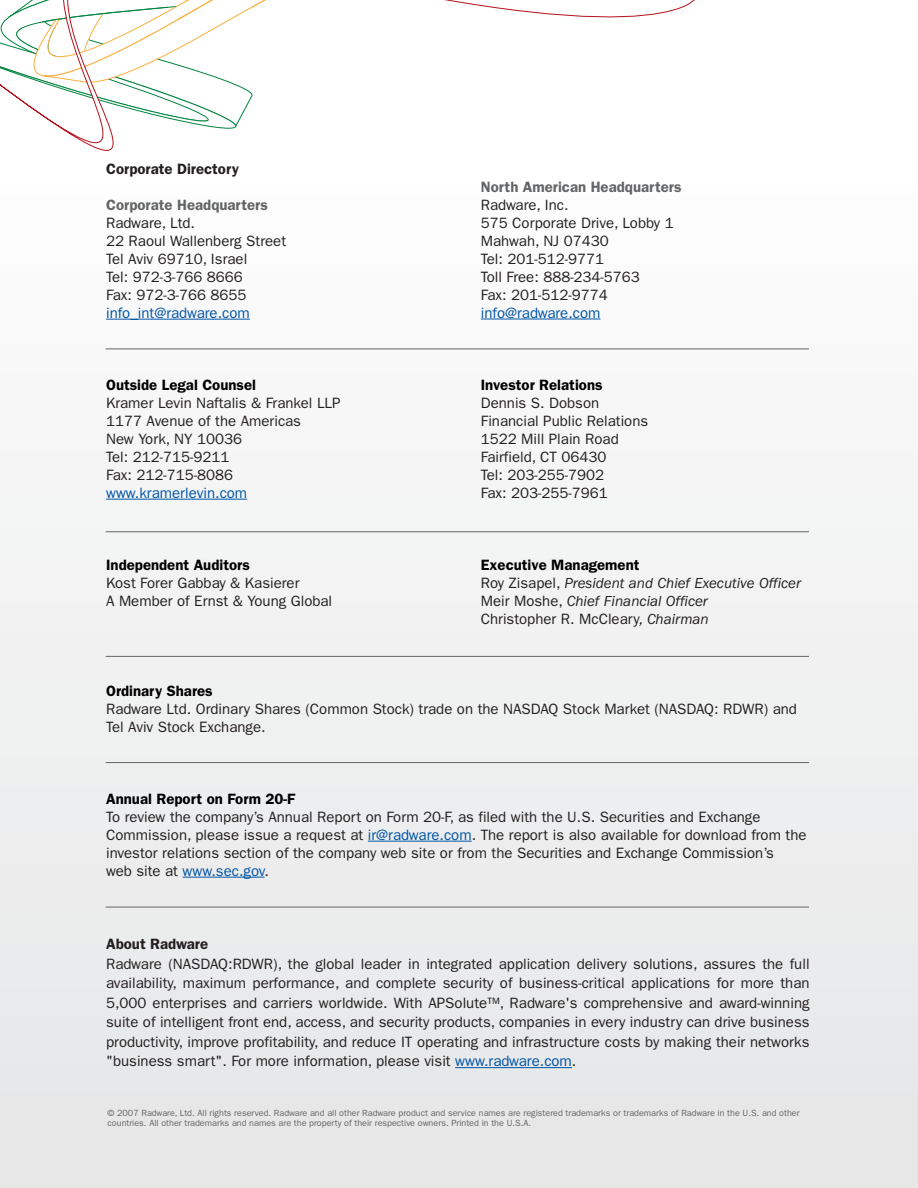
<style>
.page{position:relative;width:918px;height:1188px;background:#fff}
.page>*{position:absolute;margin:0;border:0;box-sizing:border-box;transform-origin:0 0}
.t1{font:15px/18px "Franklin Gothic";color:#231f20}
.t2{font:italic 15px/18px "Franklin Gothic";color:#231f20}
.t3{font:600 15px "Franklin Gothic";color:#000}
.t4{font:15px "Franklin Gothic";color:#0054a6}
.t5{font:600 15px "Franklin Gothic";color:#636466}
.t6{font:600 15px "Franklin Gothic";color:#231f20}
.t7{font:9px/10.8px "Franklin Gothic";color:#636466}
.s1{font-weight:600;font-style:normal;color:#000}
.s2{font-style:normal}
.s3{color:#0054a6}
</style>
<div class="page">
<div style="left:0;top:0;width:918px;height:1188px;background:linear-gradient(to right,#edeeee,#f2f2f3)"></div>
<svg style="left:0;top:0;width:699px;height:329px"></svg>
<svg style="left:0;top:0;width:697px;height:130px"></svg>
<hr style="left:106px;top:319px;width:144px;height:1px;background:#0054a6">
<hr style="left:106px;top:499px;width:141px;height:1px;background:#0054a6">
<hr style="left:368px;top:841px;width:104px;height:1px;background:#0054a6">
<hr style="left:183px;top:877px;width:82px;height:1px;background:#0054a6">
<hr style="left:481px;top:319px;width:120px;height:1px;background:#0054a6">
<hr style="left:106px;top:349px;width:703px;height:1px;background:#636466">
<hr style="left:106px;top:907px;width:703px;height:1px;background:#636466">
<hr style="left:106px;top:531px;width:703px;height:1px;background:#636466">
<hr style="left:106px;top:656px;width:703px;height:1px;background:#636466">
<hr style="left:106px;top:762px;width:703px;height:1px;background:#636466">
<hr style="left:455px;top:1067px;width:117px;height:1px;background:#0054a6">
<p class="t6" style="left:106px;top:160px;width:134px">Corporate Directory</p>
<p class="t5" style="left:106px;top:196px;width:164px">Corporate Headquarters</p>
<p class="t1" style="left:106px;top:213px;width:182px">Radware, Ltd.<br>22 Raoul Wallenberg Street<br>Tel Aviv 69710, Israel<br>Tel: 972-3-766 8666<br>Fax: 972-3-766 8655</p>
<p class="t4" style="left:106px;top:304px;width:145px">info_int@radware.com</p>
<p class="t3" style="left:106px;top:376px;width:151px">Outside Legal Counsel</p>
<p class="t1" style="left:106px;top:393px;width:236px">Kramer Levin Naftalis &amp; Frankel LLP<br>1177 Avenue of the Americas<br>New York, NY 10036<br>Tel: 212-715-9211<br>Fax: 212-715-8086</p>
<p class="t4" style="left:106px;top:484px;width:143px">www.kramerlevin.com</p>
<p class="t3" style="left:106px;top:556px;width:145px">Independent Auditors</p>
<p class="t1" style="left:106px;top:573px;width:228px">Kost Forer Gabbay &amp; Kasierer<br>A Member of Ernst &amp; Young Global</p>
<p class="t5" style="left:481px;top:178px;width:202px">North American Headquarters</p>
<p class="t1" style="left:481px;top:195px;width:194px">Radware, Inc.<br>575 Corporate Drive, Lobby 1<br>Mahwah, NJ 07430<br>Tel: 201-512-9771<br>Toll Free: 888-234-5763<br>Fax: 201-512-9774</p>
<p class="t4" style="left:481px;top:304px;width:121px">info@radware.com</p>
<p class="t3" style="left:481px;top:376px;width:123px">Investor Relations</p>
<p class="t1" style="left:481px;top:393px;width:169px">Dennis S. Dobson<br>Financial Public Relations<br>1522 Mill Plain Road<br>Fairfield, CT 06430<br>Tel: 203-255-7902<br>Fax: 203-255-7961</p>
<p class="t2" style="left:481px;top:556px;width:322px"><span class="s1">Executive Management<br></span><span class="s2">Roy Zisapel,</span> President and Chief Executive Officer <span class="s2">Meir Moshe,</span> Chief Financial Officer<br><span class="s2">Christopher R. McCleary</span>, Chairman</p>
<p class="t3" style="left:106px;top:682px;width:108px">Ordinary Shares</p>
<p class="t1" style="left:106px;top:699px;width:692px">Radware Ltd. Ordinary Shares (Common Stock) trade on the NASDAQ Stock Market (NASDAQ: RDWR) and<br>Tel Aviv Stock Exchange.</p>
<p class="t3" style="left:106px;top:790px;width:191px">Annual Report on Form 20-F</p>
<p class="t1" style="left:106px;top:807px;width:702px">To review the company’s Annual Report on Form 20-F, as filed with the U.S. Securities and Exchange Commission, please issue a request at <span class="s3">ir@radware.com</span>. The report is also available for download from the investor relations section of the company web site or from the Securities and Exchange Commission’s<br>web site at <span class="s3">www.sec.gov</span>.</p>
<p class="t6" style="left:106px;top:935px;width:104px">About Radware</p>
<p class="t1" style="left:106px;top:954px;width:705px;line-height:19.5px;text-align:justify">Radware (NASDAQ:RDWR), the global leader in integrated application delivery solutions, assures the full availability, maximum performance, and complete security of business-critical applications for more than 5,000 enterprises and carriers worldwide. With APSolute™, Radware's comprehensive and award-winning suite of intelligent front end, access, and security products, companies in every industry can drive business productivity, improve profitability, and reduce IT operating and infrastructure costs by making their networks "business smart". For more information, please visit <span class="s3">www.radware.com</span>.</p>
<p class="t7" style="left:108px;top:1107px;width:694px">© 2007 Radware, Ltd. All rights reserved. Radware and all other Radware product and service names are registered trademarks or trademarks of Radware in the U.S. and other countries. All other trademarks and names are the property of their respective owners. Printed in the U.S.A.</p>
</div>
